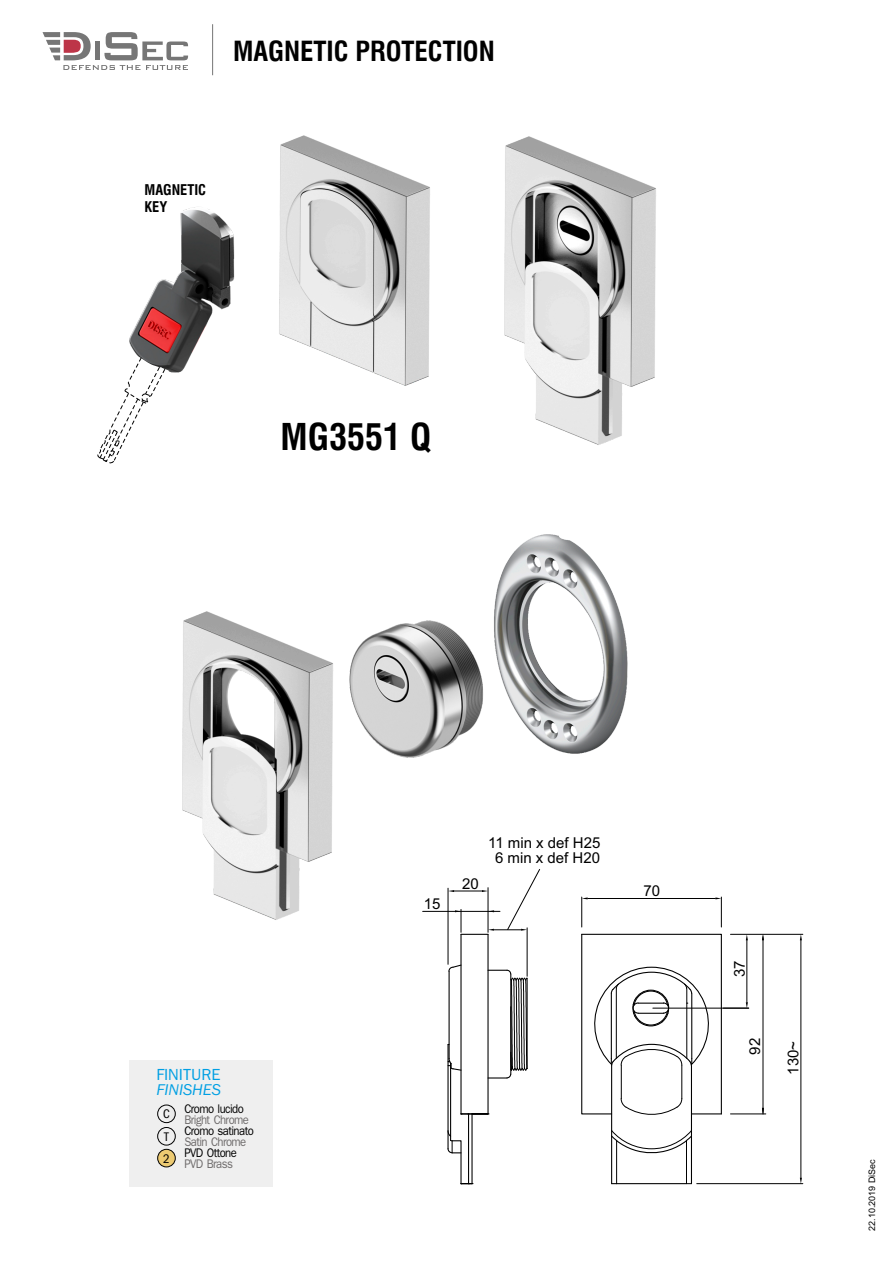
<style>
.page{position:relative;width:893px;height:1263px;background:#fff}
.page>*{position:absolute;margin:0;border:0;box-sizing:border-box;transform-origin:0 0}
.t1{font:700 condensed 36px "Swiss 721 BT";color:#000}
.t2{font:700 condensed 27px "Swiss 721 BT";color:#000}
.t3{font:16.05px "ITC Franklin Gothic Std";color:#009fe3}
.t4{font:italic 16.05px "ITC Franklin Gothic Std";color:#009fe3}
.t5{font:15px/15.5px "Arial";color:#000;text-align:center}
.t6{font:700 condensed 14.4px/17.2px "Swiss 721 BT";color:#000}
.t7{font:12.6px/10.8px "ITC Franklin Gothic Std";letter-spacing:-.05em;color:#000;scale:.9 1}
.t8{font:12.6px/10.8px "ITC Franklin Gothic Std";letter-spacing:-.05em;color:#6e6b6b;scale:.9 1}
.t9{font:9px "Arial";color:#000}
.s1{font-stretch:condensed;font-size:12.9px;color:#000}
.s2{color:#000}
.s3{font-stretch:condensed;font-size:12.9px}
.s4{color:#6e6b6b}
</style>
<div class="page">
<hr style="left:212px;top:24px;width:1px;height:51px;background:#767676">
<svg style="left:43px;top:32px;width:145px;height:38px"></svg>
<hr style="left:730px;top:1114px;width:36px;height:1px;background:#000">
<hr style="left:763px;top:940px;width:1px;height:174px;background:#000">
<hr style="left:691px;top:1065px;width:1px;height:66px;background:#000">
<svg style="left:611px;top:1130px;width:81px;height:54px"></svg>
<hr style="left:611px;top:1065px;width:1px;height:66px;background:#000">
<hr style="left:611px;top:1136px;width:1px;height:48px;background:#000">
<hr style="left:460px;top:934px;width:2px;height:180px;background:#000">
<hr style="left:487px;top:934px;width:2px;height:180px;background:#000">
<hr style="left:730px;top:934px;width:73px;height:1px;background:#000">
<hr style="left:697px;top:1183px;width:106px;height:1px;background:#000">
<hr style="left:801px;top:940px;width:1px;height:238px;background:#000">
<svg style="left:800px;top:934px;width:2px;height:6px"></svg>
<svg style="left:800px;top:1178px;width:2px;height:6px"></svg>
<hr style="left:527px;top:928px;width:1px;height:48px;background:#000">
<hr style="left:423px;top:911px;width:77px;height:1px;background:#000">
<hr style="left:448px;top:888px;width:1px;height:76px;background:#000">
<hr style="left:581px;top:897px;width:1px;height:30px;background:#000">
<hr style="left:721px;top:897px;width:1px;height:30px;background:#000">
<hr style="left:588px;top:898px;width:127px;height:1px;background:#000">
<hr style="left:653px;top:1008px;width:96px;height:1px;background:#000">
<svg style="left:581px;top:933px;width:167px;height:184px"></svg>
<svg style="left:447px;top:964px;width:81px;height:221px"></svg>
<svg style="left:448px;top:869px;width:92px;height:66px"></svg>
<img style="left:279px;top:135px;width:151px;height:251px">
<img style="left:504px;top:136px;width:152px;height:309px">
<img style="left:129px;top:207px;width:106px;height:166px">
<svg style="left:97px;top:357px;width:69px;height:107px"></svg>
<div style="left:129px;top:1060px;width:143px;height:127px;background:#efefef"></div>
<div style="left:158px;top:1149px;width:17px;height:18px;background:#ecca72;border-radius:50%"></div>
<div style="left:157px;top:1149px;width:19px;height:18px;border:1px solid #000;border-radius:50%"></div>
<div style="left:157px;top:1127px;width:19px;height:18px;border:1px solid #000;border-radius:50%"></div>
<svg style="left:158px;top:1105px;width:17px;height:18px"></svg>
<div style="left:157px;top:1105px;width:19px;height:18px;border:1px solid #000;border-radius:50%"></div>
<img style="left:349px;top:620px;width:134px;height:138px">
<img style="left:182px;top:611px;width:151px;height:309px">
<img style="left:494px;top:534px;width:134px;height:220px">
<h2 class="t2" style="left:233px;top:40px;width:263px">MAGNETIC PROTECTION</h2>
<p class="t6" style="left:144px;top:182px;width:63px">MAGNETIC<br>KEY</p>
<h1 class="t1" style="left:281px;top:422px;width:152px">MG3551 Q</h1>
<p class="t3" style="left:156px;top:1069px;width:66px">FINITURE</p>
<p class="t4" style="left:156px;top:1084px;width:66px">FINISHES</p>
<p class="t8" style="left:184px;top:1105px;width:73px;text-indent:-21px"><span class="s1">C</span> <span class="s2">Cromo lucido<br></span>Bright Chrome</p>
<p class="t7" style="left:184px;top:1127px;width:79px;text-indent:-20px"><span class="s3">T</span> Cromo satinato<br><span class="s4">Satin Chrome</span></p>
<p class="t7" style="left:184px;top:1149px;width:60px;text-indent:-21px"><span class="s3">2</span> PVD Ottone<br><span class="s4">PVD Brass</span></p>
<p class="t5" style="left:424px;top:897px;width:18px">15</p>
<p class="t5" style="left:462px;top:877px;width:18px">20</p>
<p class="t5" style="left:488px;top:836px;width:114px">11 min x def H25<br>6 min x def H20</p>
<p class="t5" style="left:643px;top:885px;width:18px">70</p>
<p class="t5" style="left:733px;top:977px;width:18px;rotate:-90deg">37</p>
<p class="t5" style="left:749px;top:1055px;width:18px;rotate:-90deg">92</p>
<p class="t5" style="left:787px;top:1074px;width:35px;rotate:-90deg">130~</p>
<p class="t9" style="left:868px;top:1231px;width:73px;rotate:-90deg">22.10.2019 DiSec</p>
</div>
